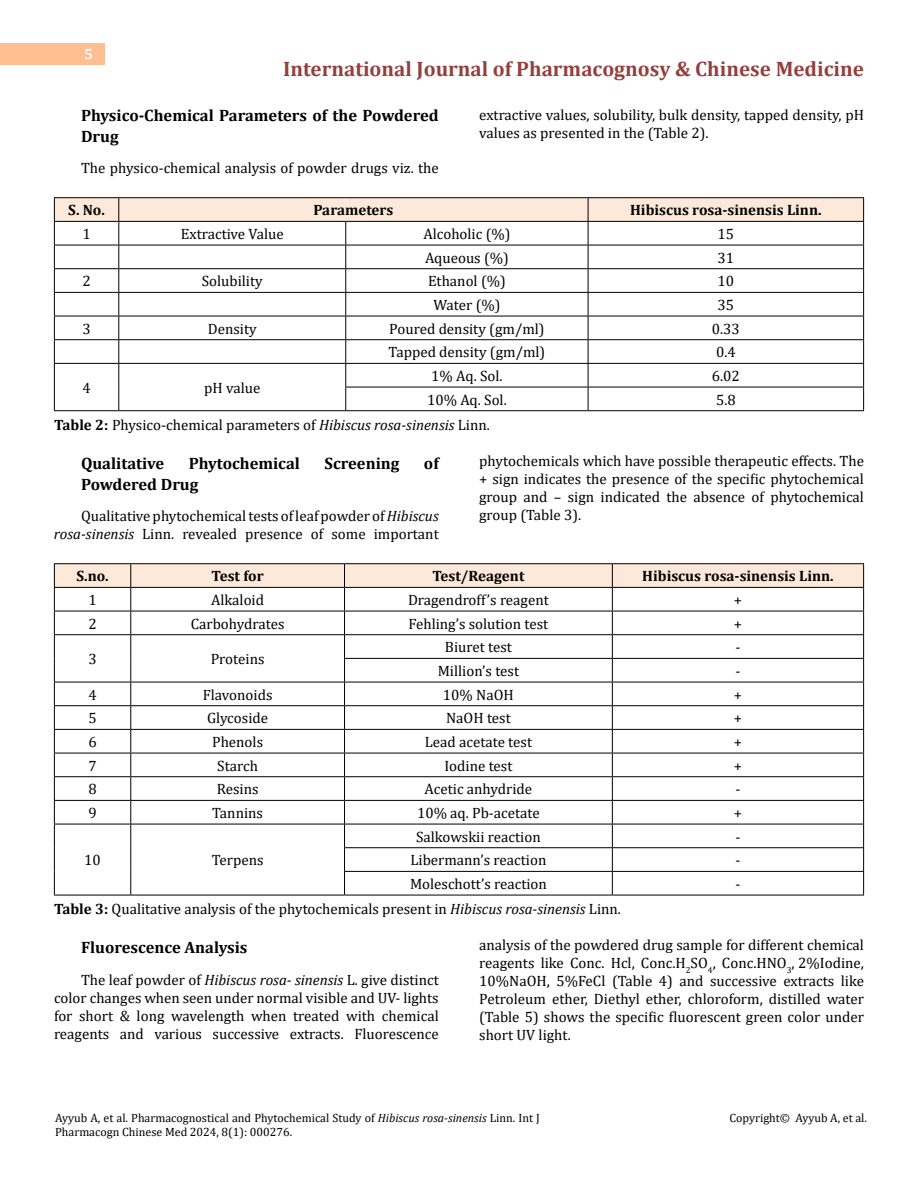
<style>
.page{position:relative;width:918px;height:1188px;background:#fff}
.page>*{position:absolute;margin:0;border:0;box-sizing:border-box;transform-origin:0 0}
.t1{font:700 21px "Cambria";color:#953f3c}
.t2{font:700 16.5px/21px "Cambria";color:#000}
.t3{font:15px/18px "Cambria";color:#000;text-align:justify}
.t4{font:700 15px "Cambria";color:#000}
.t5{font:700 15px "Cambria";color:#fff}
.t6{font:12px/14.4px "Cambria";color:#000}
.s1{font-weight:700}
.s2{font-style:italic}
</style>
<div class="page">
<div style="left:0;top:43px;width:105px;height:21px;background:#ffbf91"></div>
<hr style="left:54px;top:197px;width:65px;height:1px;background:#000">
<hr style="left:119px;top:197px;width:227px;height:1px;background:#000">
<hr style="left:346px;top:197px;width:242px;height:1px;background:#000">
<hr style="left:588px;top:197px;width:276px;height:1px;background:#000">
<hr style="left:54px;top:410px;width:65px;height:1px;background:#000">
<hr style="left:119px;top:410px;width:227px;height:1px;background:#000">
<svg style="left:54px;top:198px;width:810px;height:212px"></svg>
<hr style="left:346px;top:410px;width:242px;height:1px;background:#000">
<hr style="left:588px;top:410px;width:276px;height:1px;background:#000">
<hr style="left:54px;top:563px;width:77px;height:1px;background:#000">
<hr style="left:131px;top:563px;width:214px;height:1px;background:#000">
<hr style="left:345px;top:563px;width:267px;height:1px;background:#000">
<hr style="left:612px;top:563px;width:252px;height:1px;background:#000">
<hr style="left:54px;top:895px;width:77px;height:1px;background:#000">
<hr style="left:131px;top:895px;width:214px;height:1px;background:#000">
<svg style="left:54px;top:564px;width:810px;height:331px"></svg>
<hr style="left:345px;top:895px;width:267px;height:1px;background:#000">
<hr style="left:612px;top:895px;width:252px;height:1px;background:#000">
<p class="t5" style="left:84px;top:44px;width:10px">5</p>
<h1 class="t1" style="left:283px;top:54px;width:582px">International Journal of Pharmacognosy &amp; Chinese Medicine</h1>
<p class="t2" style="left:81px;top:104px;width:359px">Physico-Chemical Parameters of the Powdered<br>Drug</p>
<p class="t3" style="left:81px;top:159px;width:359px">The physico-chemical analysis of powder drugs viz. the</p>
<p class="t3" style="left:479px;top:105px;width:386px">extractive values, solubility, bulk density, tapped density, pH values as presented in the (Table 2).</p>
<p class="t4" style="left:68px;top:200px;width:38px">S. No.</p>
<p class="t4" style="left:313px;top:200px;width:81px">Parameters</p>
<p class="t4" style="left:630px;top:200px;width:193px">Hibiscus rosa-sinensis Linn.</p>
<p class="t3" style="left:82px;top:225px;width:10px">1</p>
<p class="t3" style="left:181px;top:225px;width:104px">Extractive Value</p>
<p class="t3" style="left:423px;top:225px;width:89px">Alcoholic (%)</p>
<p class="t3" style="left:718px;top:225px;width:18px">15</p>
<p class="t3" style="left:425px;top:249px;width:85px">Aqueous (%)</p>
<p class="t3" style="left:718px;top:249px;width:18px">31</p>
<p class="t3" style="left:82px;top:272px;width:10px">2</p>
<p class="t3" style="left:202px;top:272px;width:62px">Solubility</p>
<p class="t3" style="left:428px;top:272px;width:79px">Ethanol (%)</p>
<p class="t3" style="left:718px;top:272px;width:18px">10</p>
<p class="t3" style="left:433px;top:296px;width:69px">Water (%)</p>
<p class="t3" style="left:718px;top:296px;width:18px">35</p>
<p class="t3" style="left:82px;top:320px;width:10px">3</p>
<p class="t3" style="left:208px;top:320px;width:50px">Density</p>
<p class="t3" style="left:389px;top:320px;width:157px">Poured density (gm/ml)</p>
<p class="t3" style="left:712px;top:320px;width:30px">0.33</p>
<p class="t3" style="left:389px;top:343px;width:158px">Tapped density (gm/ml)</p>
<p class="t3" style="left:716px;top:343px;width:21px">0.4</p>
<p class="t3" style="left:82px;top:379px;width:10px">4</p>
<p class="t3" style="left:204px;top:379px;width:58px">pH value</p>
<p class="t3" style="left:431px;top:367px;width:73px">1% Aq. Sol.</p>
<p class="t3" style="left:712px;top:367px;width:30px">6.02</p>
<p class="t3" style="left:427px;top:391px;width:81px">10% Aq. Sol.</p>
<p class="t3" style="left:716px;top:391px;width:21px">5.8</p>
<p class="t3" style="left:54px;top:416px;width:437px"><span class="s1">Table 2:</span> Physico-chemical parameters of <span class="s2">Hibiscus rosa-sinensis</span> Linn.</p>
<p class="t2" style="left:81px;top:452px;width:85px">Qualitative</p>
<p class="t2" style="left:189px;top:452px;width:113px">Phytochemical</p>
<p class="t2" style="left:325px;top:452px;width:76px">Screening</p>
<p class="t2" style="left:424px;top:452px;width:16px">of</p>
<p class="t2" style="left:81px;top:473px;width:119px">Powdered Drug</p>
<p class="t3" style="left:54px;top:507px;width:386px;text-align:right">Qualitative phytochemical tests of leaf powder of <span class="s2">Hibiscus rosa-sinensis</span> Linn. revealed presence of some important</p>
<p class="t3" style="left:479px;top:452px;width:386px">phytochemicals which have possible therapeutic effects. The + sign indicates the presence of the specific phytochemical group and – sign indicated the absence of phytochemical group (Table 3).</p>
<p class="t4" style="left:77px;top:566px;width:34px">S.no.</p>
<p class="t4" style="left:212px;top:566px;width:54px">Test for</p>
<p class="t4" style="left:432px;top:566px;width:94px">Test/Reagent</p>
<p class="t4" style="left:642px;top:566px;width:193px">Hibiscus rosa-sinensis Linn.</p>
<p class="t3" style="left:88px;top:591px;width:10px">1</p>
<p class="t3" style="left:211px;top:591px;width:55px">Alkaloid</p>
<p class="t3" style="left:408px;top:591px;width:142px">Dragendroff’s reagent</p>
<p class="t3" style="left:734px;top:591px;width:10px">+</p>
<p class="t3" style="left:88px;top:615px;width:10px">2</p>
<p class="t3" style="left:191px;top:615px;width:95px">Carbohydrates</p>
<p class="t3" style="left:409px;top:615px;width:141px">Fehling’s solution test</p>
<p class="t3" style="left:734px;top:615px;width:10px">+</p>
<p class="t3" style="left:88px;top:650px;width:10px">3</p>
<p class="t3" style="left:211px;top:650px;width:55px">Proteins</p>
<p class="t3" style="left:445px;top:638px;width:69px">Biuret test</p>
<p class="t3" style="left:736px;top:638px;width:6px">-</p>
<p class="t3" style="left:438px;top:662px;width:83px">Million’s test</p>
<p class="t3" style="left:736px;top:662px;width:6px">-</p>
<p class="t3" style="left:88px;top:686px;width:10px">4</p>
<p class="t3" style="left:203px;top:686px;width:71px">Flavonoids</p>
<p class="t3" style="left:443px;top:686px;width:72px">10% NaOH</p>
<p class="t3" style="left:734px;top:686px;width:10px">+</p>
<p class="t3" style="left:88px;top:709px;width:10px">5</p>
<p class="t3" style="left:207px;top:709px;width:63px">Glycoside</p>
<p class="t3" style="left:446px;top:709px;width:66px">NaOH test</p>
<p class="t3" style="left:734px;top:709px;width:10px">+</p>
<p class="t3" style="left:88px;top:733px;width:10px">6</p>
<p class="t3" style="left:212px;top:733px;width:52px">Phenols</p>
<p class="t3" style="left:425px;top:733px;width:109px">Lead acetate test</p>
<p class="t3" style="left:734px;top:733px;width:10px">+</p>
<p class="t3" style="left:88px;top:757px;width:10px">7</p>
<p class="t3" style="left:217px;top:757px;width:42px">Starch</p>
<p class="t3" style="left:444px;top:757px;width:70px">Iodine test</p>
<p class="t3" style="left:734px;top:757px;width:10px">+</p>
<p class="t3" style="left:88px;top:780px;width:10px">8</p>
<p class="t3" style="left:217px;top:780px;width:43px">Resins</p>
<p class="t3" style="left:425px;top:780px;width:109px">Acetic anhydride</p>
<p class="t3" style="left:736px;top:780px;width:6px">-</p>
<p class="t3" style="left:88px;top:804px;width:10px">9</p>
<p class="t3" style="left:212px;top:804px;width:52px">Tannins</p>
<p class="t3" style="left:417px;top:804px;width:124px">10% aq. Pb-acetate</p>
<p class="t3" style="left:734px;top:804px;width:10px">+</p>
<p class="t3" style="left:84px;top:851px;width:18px">10</p>
<p class="t3" style="left:212px;top:851px;width:53px">Terpens</p>
<p class="t3" style="left:416px;top:828px;width:126px">Salkowskii reaction</p>
<p class="t3" style="left:736px;top:828px;width:6px">-</p>
<p class="t3" style="left:410px;top:851px;width:137px">Libermann’s reaction</p>
<p class="t3" style="left:736px;top:851px;width:6px">-</p>
<p class="t3" style="left:410px;top:875px;width:138px">Moleschott’s reaction</p>
<p class="t3" style="left:736px;top:875px;width:6px">-</p>
<p class="t3" style="left:54px;top:900px;width:568px"><span class="s1">Table 3:</span> Qualitative analysis of the phytochemicals present in <span class="s2">Hibiscus rosa-sinensis</span> Linn.</p>
<p class="t2" style="left:81px;top:937px;width:168px">Fluorescence Analysis</p>
<p class="t3" style="left:54px;top:971px;width:386px;text-indent:27px">The leaf powder of <span class="s2">Hibiscus rosa- sinensis</span> L. give distinct color changes when seen under normal visible and UV- lights for short &amp; long wavelength when treated with chemical reagents and various successive extracts. Fluorescence</p>
<p class="t3" style="left:479px;top:936px;width:386px">analysis of the powdered drug sample for different chemical reagents like Conc. Hcl, Conc.H<sub>2</sub>SO<sub>4</sub>, Conc.HNO<sub>3</sub>, 2%Iodine, 10%NaOH, 5%FeCl (Table 4) and successive extracts like Petroleum ether, Diethyl ether, chloroform, distilled water (Table 5) shows the specific fluorescent green color under short UV light.</p>
<p class="t6" style="left:55px;top:1111px;width:486px">Ayyub A, et al. Pharmacognostical and Phytochemical Study of <span class="s2">Hibiscus rosa-sinensis</span> Linn. Int J<br>Pharmacogn Chinese Med 2024, 8(1): 000276.</p>
<p class="t6" style="left:729px;top:1111px;width:139px">Copyright© Ayyub A, et al.</p>
</div>
